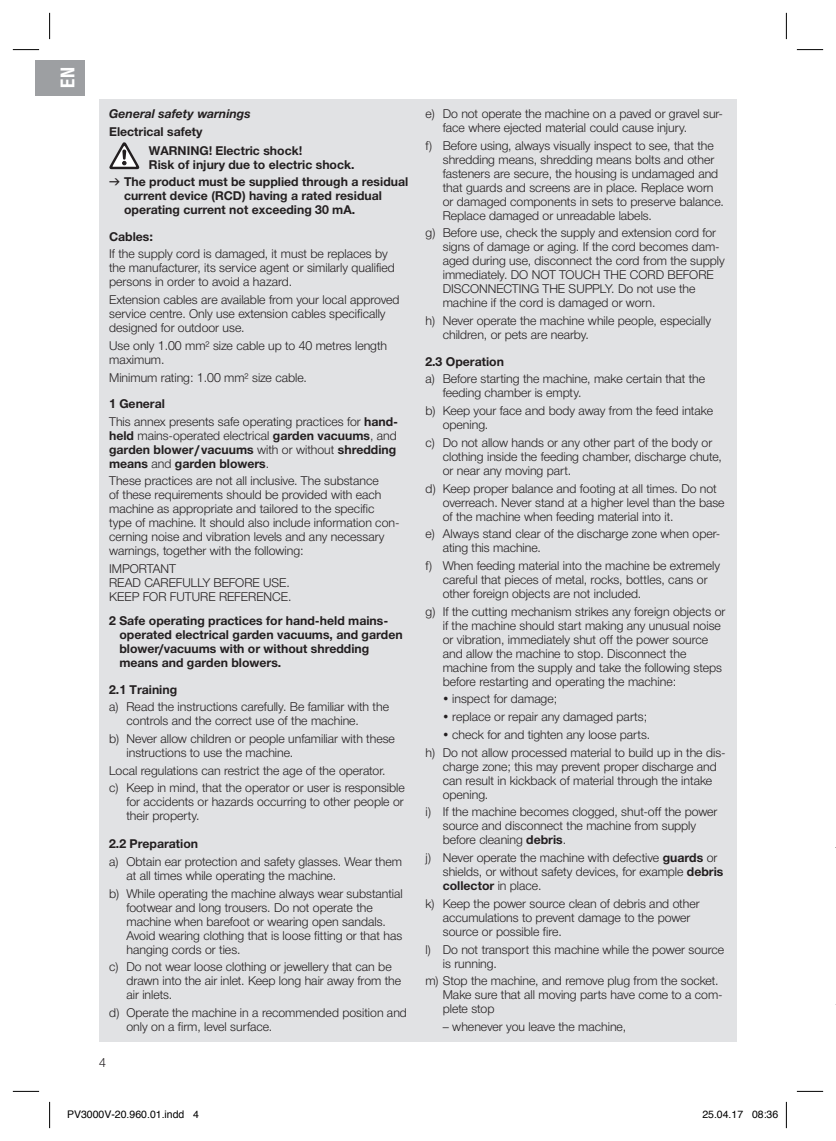
<style>
.page{position:relative;width:836px;height:1141px;background:#fff}
.page>*{position:absolute;margin:0;border:0;box-sizing:border-box;transform-origin:0 0}
.t1{font:700 19.25px "Gardena Sans Cond";color:#fff}
.t2{font:12.25px/14px "Gardena Sans";color:#231f20}
.t3{font:700 12.25px/14px "Gardena Sans";color:#231f20}
.t4{font:italic 700 12.25px "Gardena Sans";color:#231f20}
.t5{font:10.5px "Helvetica";color:#000}
.s1{font-family:"Formdruck";font-weight:400}
.s2{font-weight:700}
.s3{font-weight:400}
</style>
<div class="page">
<hr style="left:835px;top:99px;width:1px;height:377px;background:#e1e2e4">
<hr style="left:835px;top:568px;width:1px;height:102px;background:#e1e2e4">
<div style="left:99px;top:99px;width:638px;height:943px;background:#e1e2e4"></div>
<svg style="left:109px;top:142px;width:30px;height:27px"></svg>
<div style="left:35px;top:60px;width:49px;height:35px;background:#9d9fa2"></div>
<svg style="left:13px;top:49px;width:26px;height:1px"></svg>
<svg style="left:797px;top:49px;width:26px;height:1px"></svg>
<svg style="left:13px;top:1091px;width:26px;height:1px"></svg>
<svg style="left:797px;top:1091px;width:26px;height:1px"></svg>
<svg style="left:49px;top:13px;width:1px;height:26px"></svg>
<svg style="left:49px;top:1102px;width:1px;height:26px"></svg>
<svg style="left:786px;top:13px;width:1px;height:26px"></svg>
<svg style="left:786px;top:1102px;width:1px;height:26px"></svg>
<h1 class="t1" style="left:54px;top:88px;width:22px;rotate:-90deg">EN</h1>
<p class="t4" style="left:109px;top:104px;width:143px">General safety warnings</p>
<p class="t3" style="left:149px;top:121px;width:155px;line-height:18.9px;text-indent:-40px">Electrical safety<br>WARNING! Electric shock!</p>
<p class="t3" style="left:109px;top:155px;width:301px;line-height:17.7px;text-indent:40px">Risk of injury due to electric shock.<br><span class="s1">v</span> The product must be supplied through a residual</p>
<p class="t3" style="left:124px;top:188px;width:259px">current device (RCD) having a rated residual operating current not exceeding 30 mA.</p>
<p class="t3" style="left:109px;top:229px;width:45px">Cables:</p>
<p class="t2" style="left:109px;top:247px;width:287px">If the supply cord is damaged, it must be replaces by the manufacturer, its service agent or similarly qualified persons in order to avoid a hazard.</p>
<p class="t2" style="left:109px;top:292px;width:292px">Extension cables are available from your local approved service centre. Only use extension cables specifically designed for outdoor use.</p>
<p class="t2" style="left:109px;top:338px;width:279px">Use only 1.00 mm² size cable up to 40 metres length maximum.</p>
<p class="t2" style="left:109px;top:370px;width:199px">Minimum rating: 1.00 mm² size cable.</p>
<p class="t2" style="left:109px;top:394px;width:291px;line-height:17.7px"><span class="s2">1 General<br></span>This annex presents safe operating practices for <span class="s2">hand-</span></p>
<p class="t3" style="left:109px;top:428px;width:289px;text-align:justify">held <span class="s3">mains-operated electrical</span> garden vacuums<span class="s3">, and </span>garden blower/vacuums <span class="s3">with or without</span> shredding means <span class="s3">and</span> garden blowers<span class="s3">.</span></p>
<p class="t2" style="left:109px;top:474px;width:292px">These practices are not all inclusive. The substance<br>of these requirements should be provided with each machine as appropriate and tailored to the specific type of machine. It should also include information con&shy;cerning noise and vibration levels and any necessary warnings, together with the following:</p>
<p class="t2" style="left:109px;top:561px;width:184px">IMPORTANT<br>READ CAREFULLY BEFORE USE.<br>KEEP FOR FUTURE REFERENCE.</p>
<p class="t3" style="left:119px;top:613px;width:285px;text-indent:-10px">2 Safe operating practices for hand-held mains&shy;operated electrical garden vacuums, and garden blower/vacuums with or without shredding means and garden blowers.</p>
<p class="t3" style="left:109px;top:681px;width:70px">2.1 Training</p>
<p class="t2" style="left:126px;top:699px;width:264px;text-indent:-17px">a) Read the instructions carefully. Be familiar with the controls and the correct use of the machine.</p>
<p class="t2" style="left:126px;top:731px;width:270px;text-indent:-17px">b) Never allow children or people unfamiliar with these instructions to use the machine.</p>
<p class="t2" style="left:109px;top:761px;width:297px;line-height:17.7px">Local regulations can restrict the age of the operator.<br>c) Keep in mind, that the operator or user is responsible</p>
<p class="t2" style="left:126px;top:795px;width:279px">for accidents or hazards occurring to other people or their property.</p>
<p class="t3" style="left:109px;top:836px;width:90px">2.2 Preparation</p>
<p class="t2" style="left:126px;top:854px;width:277px;text-indent:-17px">a) Obtain ear protection and safety glasses. Wear them at all times while operating the machine.</p>
<p class="t2" style="left:126px;top:886px;width:278px;text-indent:-17px">b) While operating the machine always wear substantial footwear and long trousers. Do not operate the machine when barefoot or wearing open sandals.<br>Avoid wearing clothing that is loose fitting or that has hanging cords or ties.</p>
<p class="t2" style="left:126px;top:959px;width:276px;text-indent:-17px">c) Do not wear loose clothing or jewellery that can be drawn into the air inlet. Keep long hair away from the air inlets.</p>
<p class="t2" style="left:126px;top:1005px;width:282px;text-indent:-17px">d) Operate the machine in a recommended position and only on a firm, level surface.</p>
<p class="t2" style="left:99px;top:1055px;width:8px">4</p>
<p class="t2" style="left:443px;top:106px;width:282px;text-indent:-17px">e) Do not operate the machine on a paved or gravel sur&shy;face where ejected material could cause injury.</p>
<p class="t2" style="left:443px;top:138px;width:282px;text-indent:-17px">f) Before using, always visually inspect to see, that the shredding means, shredding means bolts and other fasteners are secure, the housing is undamaged and that guards and screens are in place. Replace worn or damaged components in sets to preserve balance.<br>Replace damaged or unreadable labels.</p>
<p class="t2" style="left:443px;top:226px;width:283px;text-indent:-17px">g) Before use, check the supply and extension cord for signs of damage or aging. If the cord becomes dam&shy;aged during use, disconnect the cord from the supply immediately. DO NOT TOUCH THE CORD BEFORE DISCONNECTING THE SUPPLY. Do not use the machine if the cord is damaged or worn.</p>
<p class="t2" style="left:443px;top:313px;width:270px;text-indent:-17px">h) Never operate the machine while people, especially children, or pets are nearby.</p>
<p class="t3" style="left:425px;top:354px;width:80px">2.3 Operation</p>
<p class="t2" style="left:443px;top:371px;width:264px;text-indent:-17px">a) Before starting the machine, make certain that the feeding chamber is empty.</p>
<p class="t2" style="left:443px;top:403px;width:272px;text-indent:-17px">b) Keep your face and body away from the feed intake opening.</p>
<p class="t2" style="left:443px;top:435px;width:281px;text-indent:-17px">c) Do not allow hands or any other part of the body or clothing inside the feeding chamber, discharge chute, or near any moving part.</p>
<p class="t2" style="left:443px;top:481px;width:283px;text-indent:-17px">d) Keep proper balance and footing at all times. Do not overreach. Never stand at a higher level than the base of the machine when feeding material into it.</p>
<p class="t2" style="left:443px;top:526px;width:279px;text-indent:-17px">e) Always stand clear of the discharge zone when oper&shy;ating this machine.</p>
<p class="t2" style="left:443px;top:558px;width:279px;text-indent:-17px">f) When feeding material into the machine be extremely careful that pieces of metal, rocks, bottles, cans or other foreign objects are not included.</p>
<p class="t2" style="left:443px;top:604px;width:284px;text-indent:-17px">g) If the cutting mechanism strikes any foreign objects or if the machine should start making any unusual noise or vibration, immediately shut off the power source and allow the machine to stop. Disconnect the machine from the supply and take the following steps before restarting and operating the machine:</p>
<p class="t2" style="left:443px;top:692px;width:116px">• inspect for damage;</p>
<p class="t2" style="left:443px;top:709px;width:206px">• replace or repair any damaged parts;</p>
<p class="t2" style="left:425px;top:725px;width:302px;line-height:17.7px;text-indent:17px">• check for and tighten any loose parts.<br>h) Do not allow processed material to build up in the dis-</p>
<p class="t2" style="left:443px;top:759px;width:275px">charge zone; this may prevent proper discharge and can result in kickback of material through the intake opening.</p>
<p class="t2" style="left:443px;top:804px;width:276px;text-indent:-17px">i) If the machine becomes clogged, shut-off the power source and disconnect the machine from supply before cleaning <span class="s2">debris</span>.</p>
<p class="t2" style="left:443px;top:850px;width:282px;text-indent:-17px">j) Never operate the machine with defective <span class="s2">guards</span> or shields, or without safety devices, for example <span class="s2">debris collector</span> in place.</p>
<p class="t2" style="left:443px;top:896px;width:258px;text-indent:-17px">k) Keep the power source clean of debris and other accumulations to prevent damage to the power source or possible fire.</p>
<p class="t2" style="left:443px;top:942px;width:283px;text-indent:-17px">l) Do not transport this machine while the power source is running.</p>
<p class="t2" style="left:443px;top:973px;width:281px;text-indent:-17px">m) Stop the machine, and remove plug from the socket.<br>Make sure that all moving parts have come to a com&shy;plete stop</p>
<p class="t2" style="left:443px;top:1019px;width:185px">– whenever you leave the machine,</p>
<p class="t5" style="left:67px;top:1106px;width:133px">PV3000V-20.960.01.indd 4</p>
<p class="t5" style="left:702px;top:1106px;width:77px">25.04.17 08:36</p>
</div>
